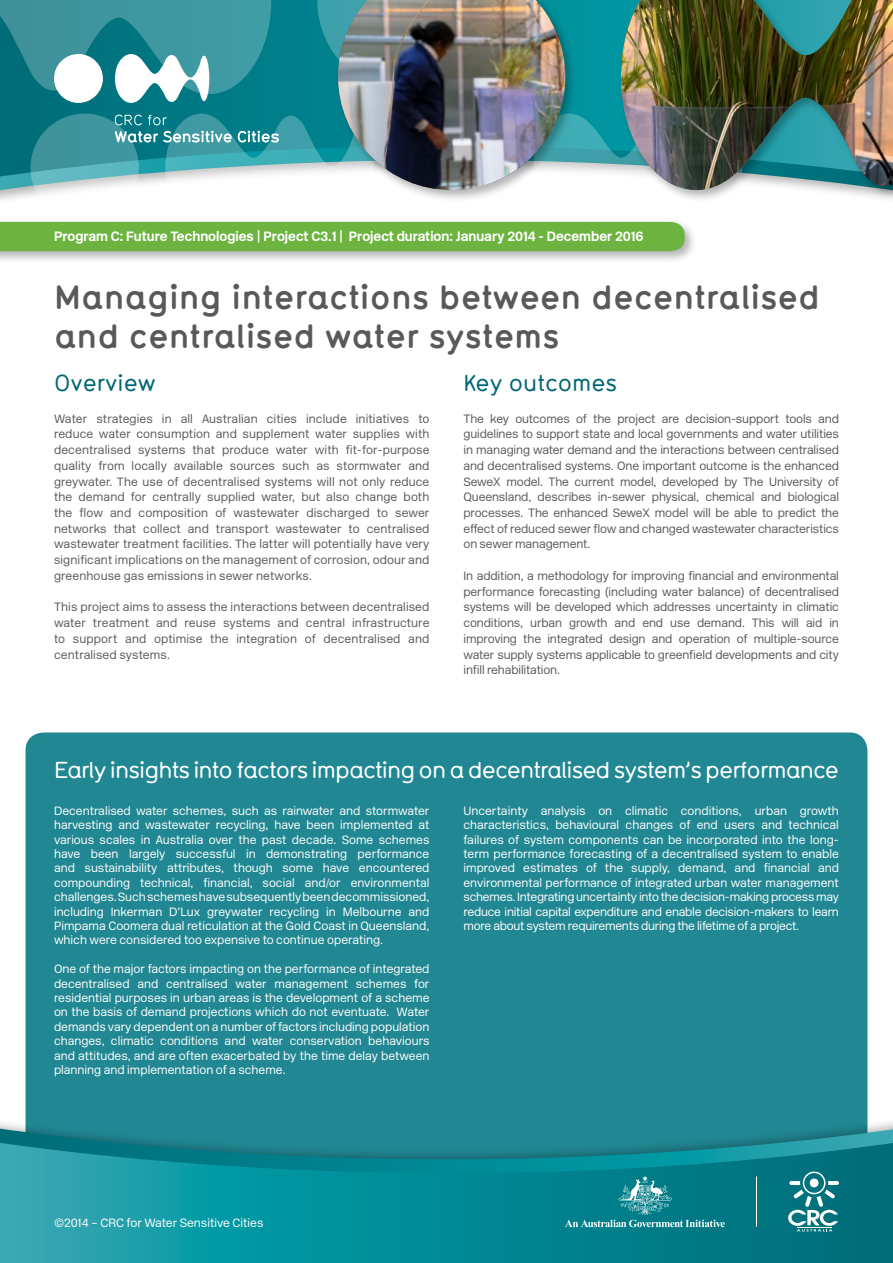
<style>
.page{position:relative;width:893px;height:1263px;background:#fff}
.page>*{position:absolute;margin:0;border:0;box-sizing:border-box;transform-origin:0 0}
.t1{font:700 33px/39.6px "Typ 1451";letter-spacing:.005em;color:#58595b}
.t2{font:500 22.5px "Typ 1451";letter-spacing:-.04em;color:#fff}
.t3{font:500 22.5px "Typ 1451";color:#006772}
.t4{font:700 13.5px "New Rail Alphabet";color:#fff}
.t5{font:300 12px/15.8px "New Rail Alphabet";letter-spacing:-.01em;color:#58595b;text-align:justify}
.t6{font:300 12px/14.4px "New Rail Alphabet";color:#fff;text-align:justify}
</style>
<div class="page">
<div style="left:26px;top:732px;width:841px;height:500px;background:#218792;border-radius:18px"></div>
<div style="left:0;top:1106px;width:893px;height:157px;background:#218792"></div>
<svg style="left:0;top:1117px;width:893px;height:14px"></svg>
<svg style="left:0;top:1131px;width:893px;height:132px;background:#0d8a95"></svg>
<svg style="left:0;top:94px;width:334px;height:20px;background:#007783"></svg>
<svg style="left:0;top:0;width:334px;height:94px;background:#268b95"></svg>
<div style="left:334px;top:0;width:559px;height:202px;background:#000;opacity:.3"></div>
<img style="left:338px;top:0;width:555px;height:190px">
<svg style="left:54px;top:54px;width:155px;height:49px"></svg>
<div style="left:0;top:218px;width:697px;height:46px;background:#000;opacity:.3"></div>
<svg style="left:0;top:114px;width:742px;height:137px"></svg>
<svg style="left:788px;top:1171px;width:51px;height:60px;background:#44979f"></svg>
<svg style="left:565px;top:1176px;width:160px;height:51px;background:#1b8a94"></svg>
<hr style="left:756px;top:1176px;width:1px;height:51px;background:#fff">
<p class="t4" style="left:54px;top:227px;width:591px">Program C: Future Technologies | Project C3.1 | Project duration: January 2014 - December 2016</p>
<h1 class="t1" style="left:54px;top:276px;width:767px">Managing interactions between decentralised and centralised water systems</h1>
<h2 class="t3" style="left:54px;top:367px;width:103px">Overview</h2>
<p class="t5" style="left:54px;top:410px;width:377px">Water strategies in all Australian cities include initiatives to reduce water consumption and supplement water supplies with decentralised systems that produce water with fit-for-purpose quality from locally available sources such as stormwater and greywater. The use of decentralised systems will not only reduce the demand for centrally supplied water, but also change both the flow and composition of wastewater discharged to sewer networks that collect and transport wastewater to centralised wastewater treatment facilities. The latter will potentially have very significant implications on the management of corrosion, odour and greenhouse gas emissions in sewer networks.</p>
<p class="t5" style="left:54px;top:599px;width:377px">This project aims to assess the interactions between decentralised water treatment and reuse systems and central infrastructure to support and optimise the integration of decentralised and centralised systems.</p>
<h2 class="t3" style="left:463px;top:367px;width:155px">Key outcomes</h2>
<p class="t5" style="left:463px;top:410px;width:377px">The key outcomes of the project are decision-support tools and guidelines to support state and local governments and water utilities in managing water demand and the interactions between centralised and decentralised systems. One important outcome is the enhanced SeweX model. The current model, developed by The University of Queensland, describes in-sewer physical, chemical and biological processes. The enhanced SeweX model will be able to predict the effect of reduced sewer flow and changed wastewater characteristics on sewer management.</p>
<p class="t5" style="left:463px;top:568px;width:377px">In addition, a methodology for improving financial and environmental performance forecasting (including water balance) of decentralised systems will be developed which addresses uncertainty in climatic conditions, urban growth and end use demand. This will aid in improving the integrated design and operation of multiple-source water supply systems applicable to greenfield developments and city infill rehabilitation.</p>
<h2 class="t2" style="left:54px;top:754px;width:787px">Early insights into factors impacting on a decentralised system’s performance</h2>
<p class="t6" style="left:54px;top:803px;width:377px">Decentralised water schemes, such as rainwater and stormwater harvesting and wastewater recycling, have been implemented at various scales in Australia over the past decade. Some schemes have been largely successful in demonstrating performance and sustainability attributes, though some have encountered compounding technical, financial, social and/or environmental challenges. Such schemes have subsequently been decommissioned, including Inkerman D’Lux greywater recycling in Melbourne and Pimpama Coomera dual reticulation at the Gold Coast in Queensland, which were considered too expensive to continue operating.</p>
<p class="t6" style="left:54px;top:961px;width:377px">One of the major factors impacting on the performance of integrated decentralised and centralised water management schemes for residential purposes in urban areas is the development of a scheme on the basis of demand projections which do not eventuate. Water demands vary dependent on a number of factors including population changes, climatic conditions and water conservation behaviours and attitudes, and are often exacerbated by the time delay between planning and implementation of a scheme.</p>
<p class="t6" style="left:463px;top:803px;width:377px">Uncertainty analysis on climatic conditions, urban growth characteristics, behavioural changes of end users and technical failures of system components can be incorporated into the long&shy;term performance forecasting of a decentralised system to enable improved estimates of the supply, demand, and financial and environmental performance of integrated urban water management schemes. Integrating uncertainty into the decision-making process may reduce initial capital expenditure and enable decision-makers to learn more about system requirements during the lifetime of a project.</p>
<p class="t6" style="left:54px;top:1215px;width:211px">©2014 – CRC for Water Sensitive Cities</p>
</div>
